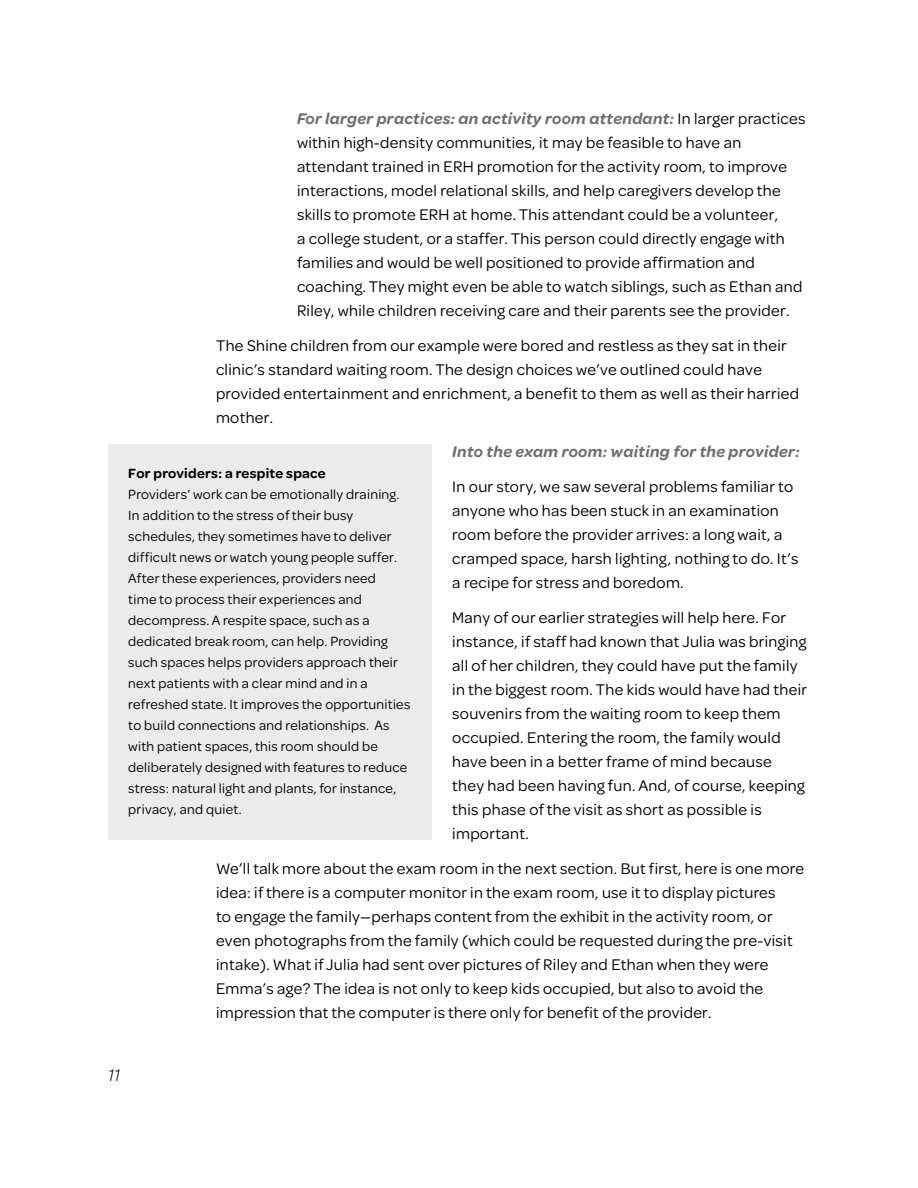
<style>
.page{position:relative;width:918px;height:1188px;background:#fff}
.page>*{position:absolute;margin:0;border:0;box-sizing:border-box;transform-origin:0 0}
.t1{font:italic 300 18px "Omnes";color:#000}
.t2{font:16.5px/24px "Omnes";letter-spacing:.02em;color:#000}
.t3{font:italic 600 16.5px "Omnes";letter-spacing:.02em;color:#6d6e71}
.t4{font:14.25px/21px "Omnes";letter-spacing:.02em;color:#000}
.t5{font:600 14.25px "Omnes";letter-spacing:.02em;color:#000}
.s1{font-weight:600;font-style:italic;color:#6d6e71}
</style>
<div class="page">
<div style="left:108px;top:444px;width:324px;height:396px;background:#ebebec"></div>
<p class="t2" style="left:297px;top:105px;width:510px"><span class="s1">For larger practices: an activity room attendant:</span> In larger practices within high-density communities, it may be feasible to have an attendant trained in ERH promotion for the activity room, to improve interactions, model relational skills, and help caregivers develop the skills to promote ERH at home. This attendant could be a volunteer,<br>a college student, or a staffer. This person could directly engage with families and would be well positioned to provide affirmation and coaching. They might even be able to watch siblings, such as Ethan and Riley, while children receiving care and their parents see the provider.</p>
<p class="t2" style="left:216px;top:332px;width:585px">The Shine children from our example were bored and restless as they sat in their clinic’s standard waiting room. The design choices we’ve outlined could have provided entertainment and enrichment, a benefit to them as well as their harried mother.</p>
<p class="t3" style="left:452px;top:441px;width:349px">Into the exam room: waiting for the provider:</p>
<p class="t2" style="left:452px;top:474px;width:348px">In our story, we saw several problems familiar to anyone who has been stuck in an examination room before the provider arrives: a long wait, a cramped space, harsh lighting, nothing to do. It’s a recipe for stress and boredom.</p>
<p class="t2" style="left:452px;top:605px;width:356px">Many of our earlier strategies will help here. For instance, if staff had known that Julia was bringing all of her children, they could have put the family in the biggest room. The kids would have had their souvenirs from the waiting room to keep them occupied. Entering the room, the family would have been in a better frame of mind because they had been having fun. And, of course, keeping this phase of the visit as short as possible is important.</p>
<p class="t2" style="left:216px;top:855px;width:590px">We’ll talk more about the exam room in the next section. But first, here is one more idea: if there is a computer monitor in the exam room, use it to display pictures<br>to engage the family—perhaps content from the exhibit in the activity room, or even photographs from the family (which could be requested during the pre-visit intake). What if Julia had sent over pictures of Riley and Ethan when they were Emma’s age? The idea is not only to keep kids occupied, but also to avoid the impression that the computer is there only for benefit of the provider.</p>
<p class="t5" style="left:128px;top:464px;width:199px">For providers: a respite space</p>
<p class="t4" style="left:128px;top:483px;width:284px">Providers’ work can be emotionally draining.<br>In addition to the stress of their busy schedules, they sometimes have to deliver difficult news or watch young people suffer.<br>After these experiences, providers need<br>time to process their experiences and decompress. A respite space, such as a dedicated break room, can help. Providing such spaces helps providers approach their next patients with a clear mind and in a refreshed state. It improves the opportunities to build connections and relationships. As with patient spaces, this room should be deliberately designed with features to reduce stress: natural light and plants, for instance, privacy, and quiet.</p>
<p class="t1" style="left:108px;top:1063px;width:14px">11</p>
</div>
